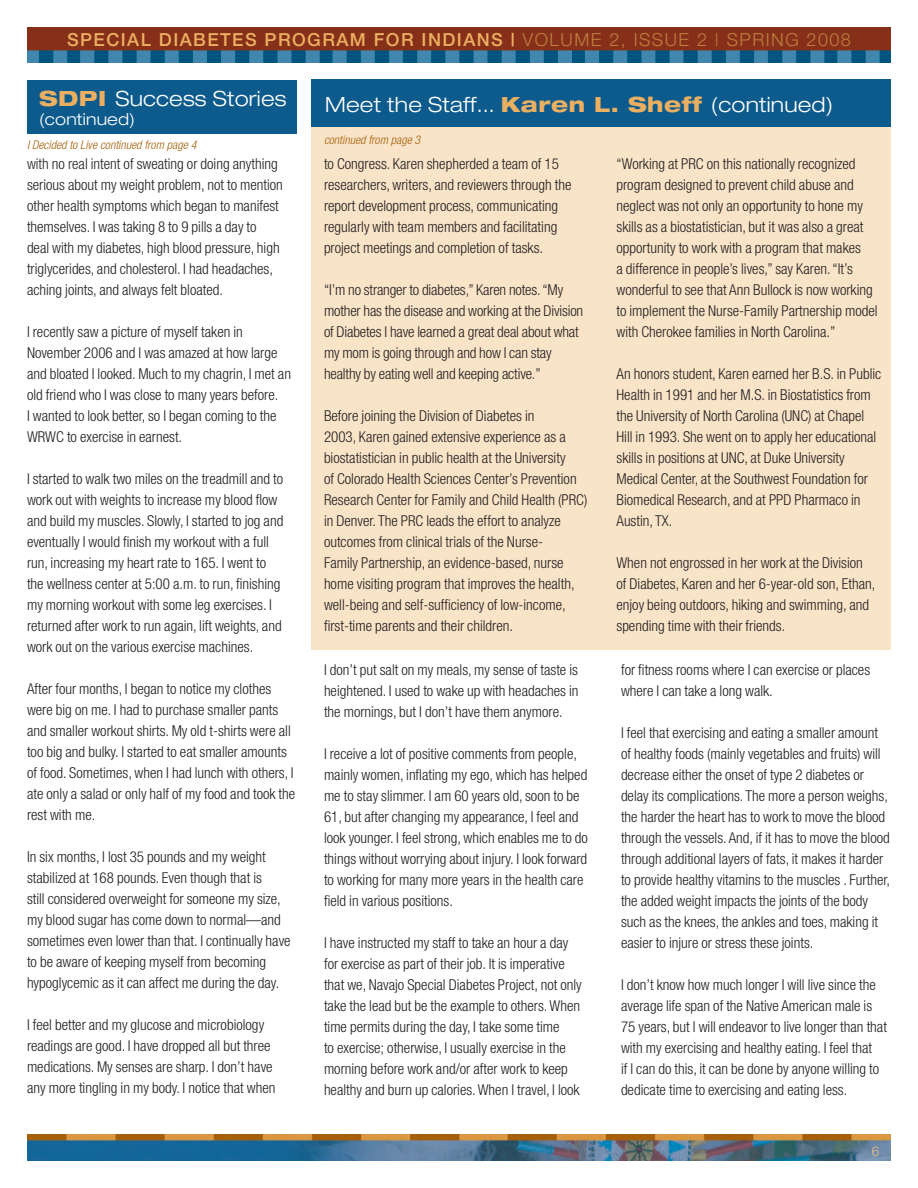
<style>
.page{position:relative;width:918px;height:1188px;background:#fff}
.page>*{position:absolute;margin:0;border:0;box-sizing:border-box;transform-origin:0 0}
.t1{font:300 expanded 21px "Helvetica Neue";letter-spacing:.01em;color:#fff}
.t2{font:500 18px "Helvetica Neue";letter-spacing:.08em;color:#ebaf61}
.t3{font:300 expanded 16.5px "Helvetica Neue";letter-spacing:.01em;color:#fff}
.Body_Text{font:300 condensed 15px/21px "Helvetica Neue";color:#231f20}
.t4{font:italic 300 condensed 12px "Helvetica Neue";color:#a6600b}
.s1{font-weight:300;color:#bc7f3f}
.s2{font-weight:800;color:#ebaf61}
</style>
<div class="page">
<img style="left:27px;top:27px;width:864px;height:35px">
<img style="left:27px;top:1134px;width:864px;height:27px">
<div style="left:312px;top:80px;width:579px;height:569px;background:#f9e4c8"></div>
<div style="left:27px;top:80px;width:270px;height:54px;background:#0d5b8c"></div>
<div style="left:312px;top:80px;width:579px;height:47px;background:#0d5b8c"></div>
<svg style="left:872px;top:1147px;width:7px;height:9px"></svg>
<p class="t2" style="left:67px;top:29px;width:785px">SPECIAL DIABETES PROGRAM FOR INDIANS | <span class="s1">VOLUME 2, ISSUE 2 | SPRING 2008</span></p>
<p class="t1" style="left:39px;top:86px;width:249px"><span class="s2">SDPI</span> Success Stories</p>
<p class="t3" style="left:39px;top:109px;width:98px">(continued)</p>
<p class="t4" style="left:27px;top:138px;width:171px">I Decided to Live continued from page 4</p>
<p class="Body_Text" style="left:27px;top:153px;width:257px">with no real intent of sweating or doing anything serious about my weight problem, not to mention other health symptoms which began to manifest themselves. I was taking 8 to 9 pills a day to<br>deal with my diabetes, high blood pressure, high triglycerides, and cholesterol. I had headaches, aching joints, and always felt bloated.</p>
<p class="Body_Text" style="left:27px;top:321px;width:266px">I recently saw a picture of myself taken in November 2006 and I was amazed at how large and bloated I looked. Much to my chagrin, I met an old friend who I was close to many years before.<br>I wanted to look better, so I began coming to the WRWC to exercise in earnest.</p>
<p class="Body_Text" style="left:27px;top:468px;width:258px">I started to walk two miles on the treadmill and to work out with weights to increase my blood flow and build my muscles. Slowly, I started to jog and eventually I would finish my workout with a full run, increasing my heart rate to 165. I went to the wellness center at 5:00 a.m. to run, finishing my morning workout with some leg exercises. I returned after work to run again, lift weights, and work out on the various exercise machines.</p>
<p class="Body_Text" style="left:27px;top:678px;width:270px">After four months, I began to notice my clothes were big on me. I had to purchase smaller pants and smaller workout shirts. My old t-shirts were all too big and bulky. I started to eat smaller amounts of food. Sometimes, when I had lunch with others, I ate only a salad or only half of my food and took the rest with me.</p>
<p class="Body_Text" style="left:27px;top:846px;width:265px">In six months, I lost 35 pounds and my weight stabilized at 168 pounds. Even though that is<br>still considered overweight for someone my size, my blood sugar has come down to normal—and sometimes even lower than that. I continually have to be aware of keeping myself from becoming hypoglycemic as it can affect me during the day.</p>
<p class="Body_Text" style="left:27px;top:1014px;width:250px">I feel better and my glucose and microbiology readings are good. I have dropped all but three medications. My senses are sharp. I don’t have any more tingling in my body. I notice that when</p>
<p class="t1" style="left:325px;top:92px;width:510px">Meet the Staff... <span class="s2">Karen L. Sheff</span> (continued)</p>
<p class="t4" style="left:324px;top:133px;width:98px">continued from page 3</p>
<p class="Body_Text" style="left:324px;top:153px;width:249px">to Congress. Karen shepherded a team of 15 researchers, writers, and reviewers through the report development process, communicating regularly with team members and facilitating project meetings and completion of tasks.</p>
<p class="Body_Text" style="left:324px;top:279px;width:261px">“I’m no stranger to diabetes,” Karen notes. “My mother has the disease and working at the Division of Diabetes I have learned a great deal about what my mom is going through and how I can stay healthy by eating well and keeping active.”</p>
<p class="Body_Text" style="left:324px;top:405px;width:265px">Before joining the Division of Diabetes in<br>2003, Karen gained extensive experience as a biostatistician in public health at the University<br>of Colorado Health Sciences Center’s Prevention Research Center for Family and Child Health (PRC) in Denver. The PRC leads the effort to analyze outcomes from clinical trials of the Nurse-<br>Family Partnership, an evidence-based, nurse home visiting program that improves the health, well-being and self-sufficiency of low-income, first-time parents and their children.</p>
<p class="Body_Text" style="left:324px;top:659px;width:256px;text-align:justify">I don’t put salt on my meals, my sense of taste is heightened. I used to wake up with headaches in the mornings, but I don’t have them anymore.</p>
<p class="Body_Text" style="left:324px;top:743px;width:265px">I receive a lot of positive comments from people, mainly women, inflating my ego, which has helped me to stay slimmer. I am 60 years old, soon to be 61, but after changing my appearance, I feel and look younger. I feel strong, which enables me to do things without worrying about injury. I look forward to working for many more years in the health care field in various positions.</p>
<p class="Body_Text" style="left:324px;top:932px;width:259px">I have instructed my staff to take an hour a day for exercise as part of their job. It is imperative that we, Navajo Special Diabetes Project, not only take the lead but be the example to others. When time permits during the day, I take some time<br>to exercise; otherwise, I usually exercise in the morning before work and/or after work to keep healthy and burn up calories. When I travel, I look</p>
<p class="Body_Text" style="left:616px;top:153px;width:263px">“Working at PRC on this nationally recognized program designed to prevent child abuse and neglect was not only an opportunity to hone my skills as a biostatistician, but it was also a great opportunity to work with a program that makes<br>a difference in people’s lives,” say Karen. “It’s wonderful to see that Ann Bullock is now working to implement the Nurse-Family Partnership model with Cherokee families in North Carolina.”</p>
<p class="Body_Text" style="left:616px;top:363px;width:266px">An honors student, Karen earned her B.S. in Public Health in 1991 and her M.S. in Biostatistics from the University of North Carolina (UNC) at Chapel Hill in 1993. She went on to apply her educational skills in positions at UNC, at Duke University Medical Center, at the Southwest Foundation for Biomedical Research, and at PPD Pharmaco in Austin, TX.</p>
<p class="Body_Text" style="left:616px;top:552px;width:260px">When not engrossed in her work at the Division of Diabetes, Karen and her 6-year-old son, Ethan, enjoy being outdoors, hiking and swimming, and spending time with their friends.</p>
<p class="Body_Text" style="left:621px;top:659px;width:251px">for fitness rooms where I can exercise or places where I can take a long walk.</p>
<p class="Body_Text" style="left:621px;top:722px;width:271px">I feel that exercising and eating a smaller amount of healthy foods (mainly vegetables and fruits) will decrease either the onset of type 2 diabetes or delay its complications. The more a person weighs, the harder the heart has to work to move the blood through the vessels. And, if it has to move the blood through additional layers of fats, it makes it harder to provide healthy vitamins to the muscles . Further, the added weight impacts the joints of the body such as the knees, the ankles and toes, making it easier to injure or stress these joints.</p>
<p class="Body_Text" style="left:621px;top:974px;width:268px">I don’t know how much longer I will live since the average life span of the Native American male is 75 years, but I will endeavor to live longer than that with my exercising and healthy eating. I feel that<br>if I can do this, it can be done by anyone willing to dedicate time to exercising and eating less.</p>
</div>
